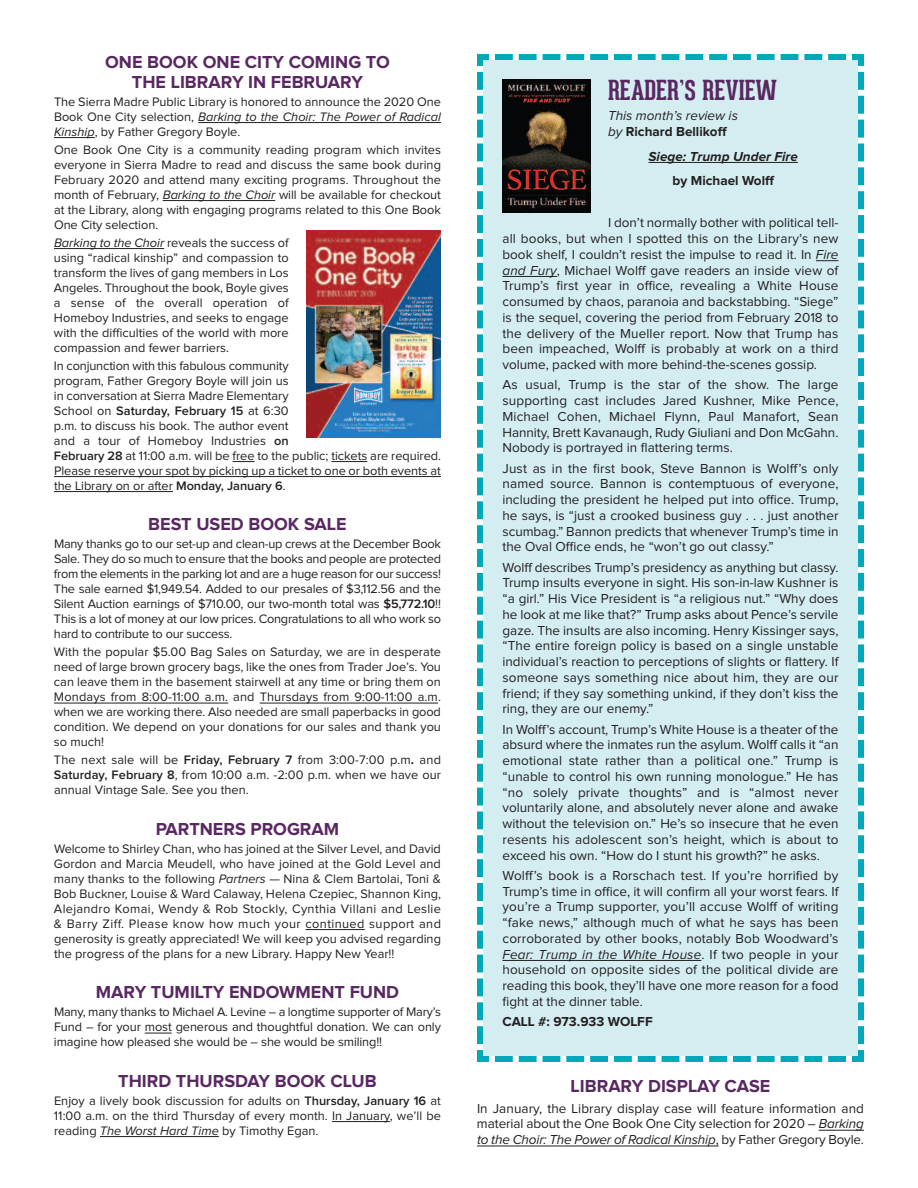
<style>
.page{position:relative;width:918px;height:1188px;background:#fff}
.page>*{position:absolute;margin:0;border:0;box-sizing:border-box;transform-origin:0 0}
.t1{font:700 27px "Geared Slab";color:#592862}
.t2{font:700 18px/19.5px "Proxima Nova";color:#592862;text-align:center}
.t3{font:13.5px/15.8px "Proxima Nova";color:#231f20;text-align:justify}
.t4{font:italic 13.5px/15.8px "Proxima Nova";color:#231f20}
.t5{font:700 13.5px "Proxima Nova";color:#231f20}
.t6{font:italic 700 13.5px "Proxima Nova";color:#231f20}
.t7{font:12.75px/15px "Proxima Nova";letter-spacing:-.005em;color:#231f20;text-align:justify}
.s1{font-style:italic}
.s2{font-weight:600}
.s3{font-weight:700}
.s4{font-weight:700;font-style:normal}
</style>
<div class="page">
<div style="left:477px;top:54px;width:387px;height:1008px;background:#d4edf1"></div>
<hr style="left:502px;top:276px;width:55px;height:1px;background:#231f20">
<hr style="left:502px;top:960px;width:199px;height:1px;background:#231f20">
<img style="left:502px;top:80px;width:88px;height:133px">
<hr style="left:198px;top:122px;width:243px;height:1px;background:#231f20">
<hr style="left:54px;top:137px;width:41px;height:1px;background:#231f20">
<hr style="left:163px;top:200px;width:112px;height:1px;background:#231f20">
<hr style="left:54px;top:248px;width:110px;height:1px;background:#231f20">
<svg style="left:233px;top:461px;width:21px;height:1px"></svg>
<hr style="left:331px;top:461px;width:36px;height:1px;background:#231f20">
<hr style="left:54px;top:476px;width:387px;height:1px;background:#231f20">
<hr style="left:54px;top:491px;width:119px;height:1px;background:#231f20">
<hr style="left:54px;top:703px;width:174px;height:1px;background:#231f20">
<hr style="left:260px;top:703px;width:178px;height:1px;background:#231f20">
<hr style="left:306px;top:929px;width:59px;height:1px;background:#231f20">
<svg style="left:145px;top:1033px;width:27px;height:1px"></svg>
<hr style="left:332px;top:1121px;width:58px;height:1px;background:#231f20">
<hr style="left:100px;top:1136px;width:119px;height:1px;background:#231f20">
<hr style="left:819px;top:1130px;width:45px;height:1px;background:#231f20">
<hr style="left:477px;top:1146px;width:239px;height:1px;background:#231f20">
<img style="left:307px;top:230px;width:134px;height:208px">
<h2 class="t2" style="left:105px;top:54px;width:286px">ONE BOOK ONE CITY COMING TO<br>THE LIBRARY IN FEBRUARY</h2>
<p class="t7" style="left:54px;top:95px;width:389px">The Sierra Madre Public Library is honored to announce the 2020 One Book One City selection, <span class="s1">Barking to the Choir: The Power of Radical Kinship</span>, by Father Gregory Boyle.</p>
<p class="t7" style="left:54px;top:143px;width:389px">One Book One City is a community reading program which invites everyone in Sierra Madre to read and discuss the same book during February 2020 and attend many exciting programs. Throughout the month of February, <span class="s1">Barking to the Choir</span> will be available for checkout at the Library, along with engaging programs related to this One Book One City selection.</p>
<p class="t7" style="left:54px;top:236px;width:236px"><span class="s1">Barking to the Choir</span> reveals the success of using “radical kinship” and compassion to transform the lives of gang members in Los Angeles. Throughout the book, Boyle gives a sense of the overall operation of Homeboy Industries, and seeks to engage with the difficulties of the world with more compassion and fewer barriers.</p>
<p class="t7" style="left:54px;top:359px;width:389px;text-align:left">In conjunction with this fabulous community<br>program, Father Gregory Boyle will join us<br>in conversation at Sierra Madre Elementary<br>School on <span class="s2">Saturday, February 15</span> at 6:30<br>p.m. to discuss his book. The author event<br>and a tour of Homeboy Industries <span class="s2">on<br>February 28</span> at 11:00 a.m. will be free to the public; tickets are required.<br>Please reserve your spot by picking up a ticket to one or both events at the Library on or after <span class="s2">Monday, January 6</span>.</p>
<h2 class="t2" style="left:148px;top:516px;width:200px">BEST USED BOOK SALE</h2>
<p class="t7" style="left:54px;top:538px;width:389px">Many thanks go to our set-up and clean-up crews at the December Book Sale. They do so much to ensure that the books and people are protected from the elements in the parking lot and are a huge reason for our success!<br>The sale earned $1,949.54. Added to our presales of $3,112.56 and the Silent Auction earnings of $710.00, our two-month total was <span class="s2">$5,772.10</span>!!<br>This is a lot of money at our low prices. Congratulations to all who work so hard to contribute to our success.</p>
<p class="t7" style="left:54px;top:646px;width:389px">With the popular $5.00 Bag Sales on Saturday, we are in desperate need of large brown grocery bags, like the ones from Trader Joe’s. You can leave them in the basement stairwell at any time or bring them on Mondays from 8:00-11:00 a.m. and Thursdays from 9:00-11:00 a.m. when we are working there. Also needed are small paperbacks in good condition. We depend on your donations for our sales and thank you so much!</p>
<p class="t7" style="left:54px;top:754px;width:389px">The next sale will be <span class="s2">Friday, February 7</span> from 3:00-7:00 p.m<span class="s3">.</span> and <span class="s2">Saturday, February 8</span>, from 10:00 a.m. -2:00 p.m. when we have our annual Vintage Sale. See you then.</p>
<h2 class="t2" style="left:156px;top:821px;width:185px">PARTNERS PROGRAM</h2>
<p class="t7" style="left:54px;top:842px;width:389px">Welcome to Shirley Chan, who has joined at the Silver Level, and David Gordon and Marcia Meudell, who have joined at the Gold Level and many thanks to the following <span class="s1">Partners</span> — Nina &amp; Clem Bartolai, Toni &amp; Bob Buckner, Louise &amp; Ward Calaway, Helena Czepiec, Shannon King, Alejandro Komai, Wendy &amp; Rob Stockly, Cynthia Villani and Leslie &amp; Barry Ziff. Please know how much your continued support and generosity is greatly appreciated! We will keep you advised regarding the progress of the plans for a new Library. Happy New Year!!</p>
<h2 class="t2" style="left:96px;top:984px;width:305px">MARY TUMILTY ENDOWMENT FUND</h2>
<p class="t7" style="left:54px;top:1006px;width:389px">Many, many thanks to Michael A. Levine – a longtime supporter of Mary’s Fund – for your most generous and thoughtful donation. We can only imagine how pleased she would be – she would be smiling!!</p>
<h2 class="t2" style="left:118px;top:1073px;width:260px">THIRD THURSDAY BOOK CLUB</h2>
<p class="t7" style="left:54px;top:1094px;width:389px">Enjoy a lively book discussion for adults on <span class="s2">Thursday, January 16</span> at 11:00 a.m. on the third Thursday of every month. In January, we’ll be reading <span class="s1">The Worst Hard Time</span> by Timothy Egan.</p>
<h1 class="t1" style="left:608px;top:80px;width:171px">READER’S REVIEW</h1>
<p class="t4" style="left:608px;top:109px;width:131px">This month’s review is by <span class="s4">Richard Bellikoff</span></p>
<p class="t6" style="left:649px;top:151px;width:151px">Siege: Trump Under Fire</p>
<p class="t5" style="left:673px;top:176px;width:104px">by Michael Wolff</p>
<p class="t3" style="left:502px;top:216px;width:338px;text-indent:106px">I don’t normally bother with political tell&shy;all books, but when I spotted this on the Library’s new book shelf, I couldn’t resist the impulse to read it. In <span class="s1">Fire and Fury</span>, Michael Wolff gave readers an inside view of Trump’s first year in office, revealing a White House consumed by chaos, paranoia and backstabbing. “Siege” is the sequel, covering the period from February 2018 to the delivery of the Mueller report. Now that Trump has been impeached, Wolff is probably at work on a third volume, packed with more behind-the-scenes gossip.</p>
<p class="t3" style="left:503px;top:378px;width:338px">As usual, Trump is the star of the show. The large supporting cast includes Jared Kushner, Mike Pence, Michael Cohen, Michael Flynn, Paul Manafort, Sean Hannity, Brett Kavanaugh, Rudy Giuliani and Don McGahn.<br>Nobody is portrayed in flattering terms.</p>
<p class="t3" style="left:503px;top:461px;width:338px">Just as in the first book, Steve Bannon is Wolff’s only named source. Bannon is contemptuous of everyone, including the president he helped put into office. Trump, he says, is “just a crooked business guy . . . just another scumbag.” Bannon predicts that whenever Trump’s time in the Oval Office ends, he “won’t go out classy.”</p>
<p class="t3" style="left:503px;top:560px;width:338px">Wolff describes Trump’s presidency as anything but classy.<br>Trump insults everyone in sight. His son-in-law Kushner is “a girl.” His Vice President is “a religious nut.” “Why does he look at me like that?” Trump asks about Pence’s servile gaze. The insults are also incoming. Henry Kissinger says, “The entire foreign policy is based on a single unstable individual’s reaction to perceptions of slights or flattery. If someone says something nice about him, they are our friend; if they say something unkind, if they don’t kiss the ring, they are our enemy.”</p>
<p class="t3" style="left:503px;top:722px;width:338px">In Wolff’s account, Trump’s White House is a theater of the absurd where the inmates run the asylum. Wolff calls it “an emotional state rather than a political one.” Trump is “unable to control his own running monologue.” He has “no solely private thoughts” and is “almost never voluntarily alone, and absolutely never alone and awake without the television on.” He’s so insecure that he even resents his adolescent son’s height, which is about to exceed his own. “How do I stunt his growth?” he asks.</p>
<p class="t3" style="left:503px;top:869px;width:338px">Wolff’s book is a Rorschach test. If you’re horrified by Trump’s time in office, it will confirm all your worst fears. If you’re a Trump supporter, you’ll accuse Wolff of writing “fake news,” although much of what he says has been corroborated by other books, notably Bob Woodward’s <span class="s1">Fear: Trump in the White House</span>. If two people in your household on opposite sides of the political divide are reading this book, they’ll have one more reason for a food fight at the dinner table.</p>
<p class="t5" style="left:503px;top:1017px;width:152px">CALL #: 973.933 WOLFF</p>
<h2 class="t2" style="left:571px;top:1078px;width:201px">LIBRARY DISPLAY CASE</h2>
<p class="t3" style="left:477px;top:1101px;width:389px">In January, the Library display case will feature information and material about the One Book One City selection for 2020 – <span class="s1">Barking to the Choir: The Power of Radical Kinship</span>, by Father Gregory Boyle.</p>
</div>
